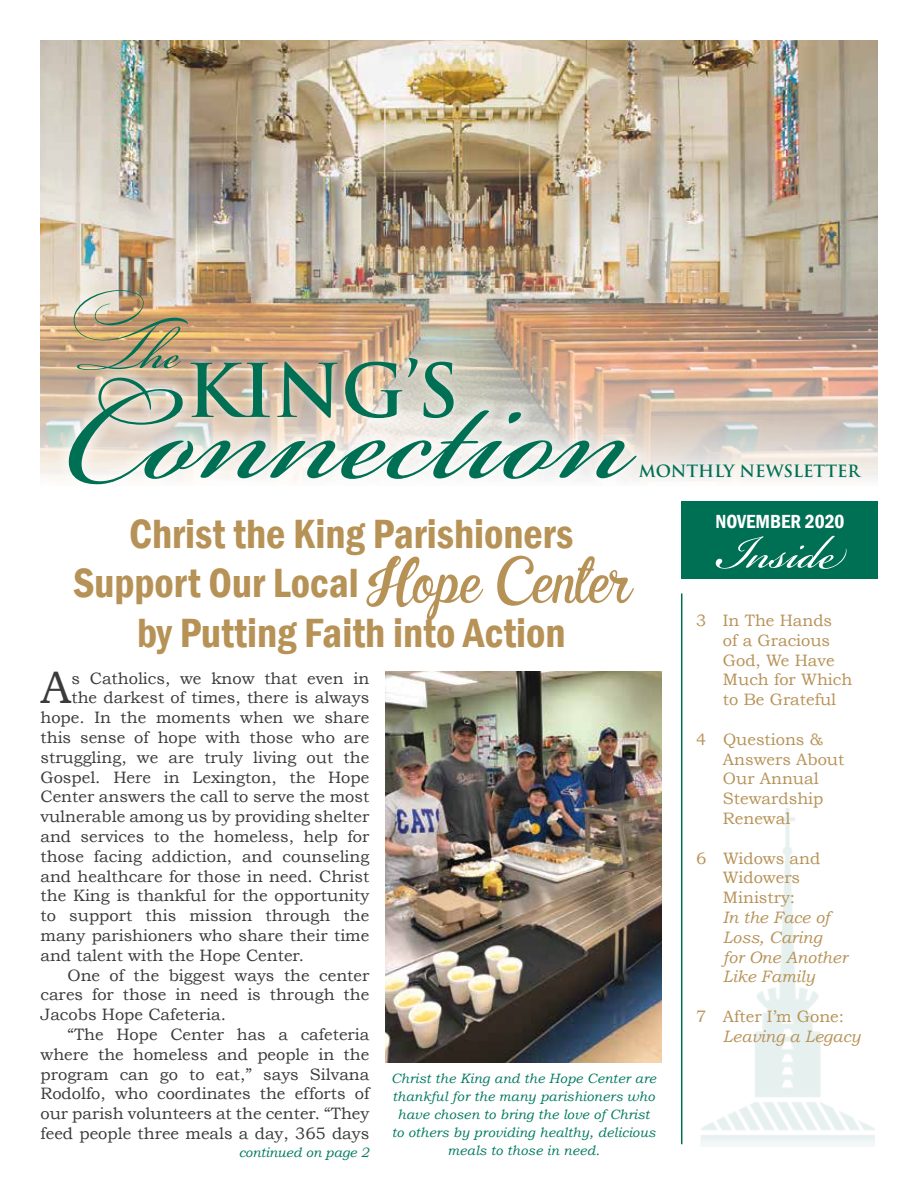
<style>
.page{position:relative;width:918px;height:1188px;background:#fff}
.page>*{position:absolute;margin:0;border:0;box-sizing:border-box;transform-origin:0 0}
.t1{font:213.15px "Bickham Script Pro";color:#007054}
.t2{font:72.15px "Bickham Script Pro";color:#007054}
.t3{font:700 72px "Trajan Pro";color:#007054}
.t4{font:72px "Bickham Script Pro";color:#fff}
.t5{font:45.6px "Bookman Old Style";color:#3b3b3c}
.t6{font:600 condensed 42px/49.5px "Franklin Gothic";color:#b79257;text-align:center}
.t7{font:600 condensed 19.5px "Franklin Gothic";color:#fff}
.t8{font:16.5px "Bookman Old Style";color:#3b3b3c}
.t9{font:16.5px/19.8px "Bookman Old Style";color:#b79257}
.t10{font:italic 16.5px/19.8px "Bookman Old Style";color:#b79257}
.t11{font:700 16.5px "Trajan Pro";color:#007054}
.t12{font:italic 13.5px/18px "Bookman Old Style";letter-spacing:.01em;color:#007960;text-align:center}
.s1{font-family:"Anastasia";font-weight:400;font-stretch:normal;font-size:55.5px}
</style>
<div class="page">
<img style="left:681px;top:809px;width:193px;height:337px">
<img style="left:40px;top:40px;width:838px;height:441px">
<div style="left:681px;top:501px;width:197px;height:78px;background:#007054"></div>
<svg style="left:57px;top:365px;width:593px;height:116px"></svg>
<div style="left:183px;top:350px;width:280px;height:77px;background:#fff;opacity:.75"></div>
<div style="left:631px;top:455px;width:238px;height:32px;background:#fff;opacity:.75"></div>
<hr style="left:681px;top:593px;width:1px;height:551px;background:#007054">
<img style="left:386px;top:672px;width:276px;height:391px">
<h2 class="t2" style="left:72px;top:301px;width:118px">Th e</h2>
<h3 class="t3" style="left:186px;top:346px;width:274px">KING’S</h3>
<h1 class="t1" style="left:63px;top:279px;width:562px">Connection</h1>
<p class="t11" style="left:639px;top:461px;width:223px">MONTHLY NEWSLETTER</p>
<h3 class="t6" style="left:73px;top:508px;width:558px">Christ the King Parishioners<br>Support Our Local <span class="s1">Hope Center </span>by Putting Faith into Action</h3>
<h3 class="t5" style="left:40px;top:662px;width:32px">A</h3>
<p class="t8" style="left:71px;top:669px;width:299px">s Catholics, we know that even in</p>
<p class="t8" style="left:71px;top:688px;width:299px">the darkest of times, there is always</p>
<p class="t8" style="left:41px;top:708px;width:330px">hope. In the moments when we share</p>
<p class="t8" style="left:41px;top:728px;width:330px">this sense of hope with those who are</p>
<p class="t8" style="left:41px;top:748px;width:330px">struggling, we are truly living out the</p>
<p class="t8" style="left:41px;top:768px;width:330px">Gospel. Here in Lexington, the Hope</p>
<p class="t8" style="left:41px;top:787px;width:330px">Center answers the call to serve the most</p>
<p class="t8" style="left:41px;top:807px;width:330px">vulnerable among us by providing shelter</p>
<p class="t8" style="left:41px;top:827px;width:330px">and services to the homeless, help for</p>
<p class="t8" style="left:41px;top:847px;width:330px">those facing addiction, and counseling</p>
<p class="t8" style="left:41px;top:867px;width:330px">and healthcare for those in need. Christ</p>
<p class="t8" style="left:41px;top:886px;width:330px">the King is thankful for the opportunity</p>
<p class="t8" style="left:41px;top:906px;width:330px">to support this mission through the</p>
<p class="t8" style="left:41px;top:926px;width:330px">many parishioners who share their time</p>
<p class="t8" style="left:41px;top:946px;width:265px">and talent with the Hope Center.</p>
<p class="t8" style="left:68px;top:966px;width:303px">One of the biggest ways the center</p>
<p class="t8" style="left:41px;top:985px;width:330px">cares for those in need is through the</p>
<p class="t8" style="left:41px;top:1005px;width:187px">Jacobs Hope Cafeteria.</p>
<p class="t8" style="left:68px;top:1025px;width:303px">“The Hope Center has a cafeteria</p>
<p class="t8" style="left:41px;top:1045px;width:330px">where the homeless and people in the</p>
<p class="t8" style="left:41px;top:1065px;width:330px">program can go to eat,” says Silvana</p>
<p class="t8" style="left:41px;top:1084px;width:330px">Rodolfo, who coordinates the efforts of</p>
<p class="t8" style="left:41px;top:1104px;width:330px">our parish volunteers at the center. “They</p>
<p class="t8" style="left:41px;top:1124px;width:330px">feed people three meals a day, 365 days</p>
<p class="t12" style="left:239px;top:1143px;width:132px">continued on page 2</p>
<p class="t12" style="left:391px;top:1069px;width:267px">Christ the King and the Hope Center are thankful for the many parishioners who have chosen to bring the love of Christ to others by providing healthy, delicious meals to those in need.</p>
<p class="t7" style="left:715px;top:509px;width:131px">NOVEMBER 2020</p>
<h3 class="t4" style="left:717px;top:500px;width:127px">Inside</h3>
<p class="t9" style="left:723px;top:611px;width:131px;text-indent:-27px">3 In The Hands<br>of a Gracious<br>God, We Have<br>Much for Which to Be Grateful</p>
<p class="t9" style="left:723px;top:729px;width:123px;text-indent:-27px">4 Questions &amp;<br>Answers About<br>Our Annual<br>Stewardship<br>Renewal</p>
<p class="t9" style="left:696px;top:848px;width:126px;text-align:center">6 Widows and<br>Widowers<br>Ministry:</p>
<p class="t10" style="left:723px;top:907px;width:126px">In the Face of<br>Loss, Caring<br>for One Another<br>Like Family</p>
<p class="t9" style="left:696px;top:1007px;width:150px">7 After I’m Gone:</p>
<p class="t10" style="left:723px;top:1026px;width:139px">Leaving a Legacy</p>
</div>
